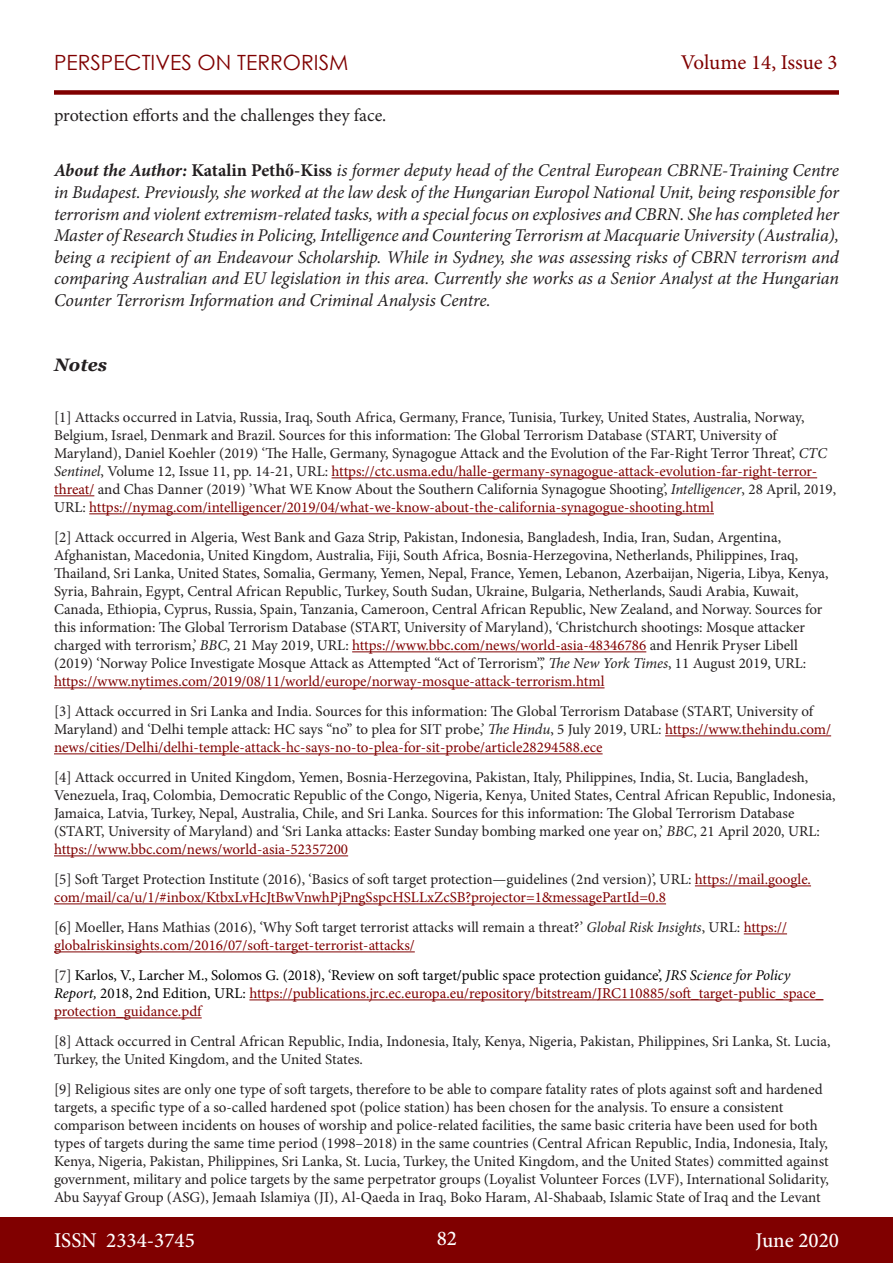
<style>
.page{position:relative;width:893px;height:1263px;background:#fff}
.page>*{position:absolute;margin:0;border:0;box-sizing:border-box;transform-origin:0 0}
.t1{font:500 21px "Minion Pro";color:#fff}
.t2{font:21px "Century Gothic";color:#800000}
.t3{font:21px "Minion Pro";letter-spacing:-.005em;color:#800000}
.t4{font:italic 18px/21.6px "Minion Pro";letter-spacing:-.01em;color:#231f20;text-align:justify}
.t5{font:18px "Minion Pro";color:#231f20}
.t6{font:italic 700 18px "Georgia";color:#231f20}
.Endnote_text{font:15px/18px "Minion Pro";color:#231f20}
.Endnote_text-2{font:15px/18px "Minion Pro";color:#800000}
.s1{font-weight:700}
.s2{font-weight:700;font-style:normal}
.s3{font-family:"Times New Roman";font-weight:700;font-style:normal}
.s4{font-style:italic}
.s5{color:#800000}
.s6{color:#231f20}
.s7{color:#000}
.s8{font-style:italic;color:#000}
</style>
<div class="page">
<div style="left:0;top:1217px;width:893px;height:46px;background:#800000"></div>
<div style="left:54px;top:90px;width:785px;height:5px;background:#800000"></div>
<hr style="left:332px;top:477px;width:485px;height:1px;background:#800000">
<hr style="left:54px;top:495px;width:40px;height:1px;background:#800000">
<hr style="left:89px;top:513px;width:625px;height:1px;background:#800000">
<hr style="left:352px;top:651px;width:294px;height:1px;background:#800000">
<hr style="left:54px;top:687px;width:550px;height:1px;background:#800000">
<hr style="left:665px;top:735px;width:166px;height:1px;background:#800000">
<hr style="left:54px;top:753px;width:549px;height:1px;background:#800000">
<hr style="left:54px;top:855px;width:294px;height:1px;background:#800000">
<hr style="left:695px;top:885px;width:116px;height:1px;background:#800000">
<hr style="left:54px;top:903px;width:612px;height:1px;background:#800000">
<hr style="left:744px;top:933px;width:43px;height:1px;background:#800000">
<hr style="left:54px;top:951px;width:361px;height:1px;background:#800000">
<hr style="left:249px;top:999px;width:574px;height:1px;background:#800000">
<hr style="left:54px;top:1017px;width:148px;height:1px;background:#800000">
<h1 class="t2" style="left:54px;top:47px;width:296px">PERSPECTIVES ON TERRORISM</h1>
<h1 class="t3" style="left:681px;top:48px;width:158px">Volume 14, Issue 3</h1>
<p class="t5" style="left:54px;top:103px;width:334px">protection efforts and the challenges they face.</p>
<p class="t4" style="left:54px;top:160px;width:786px"><span class="s1">About the Author:</span> <span class="s2">Katalin Peth</span><span class="s3">ő</span><span class="s2">-Kiss</span> is former deputy head of the Central European CBRNE-Training Centre in Budapest. Previously, she worked at the law desk of the Hungarian Europol National Unit, being responsible for terrorism and violent extremism-related tasks, with a special focus on explosives and CBRN. She has completed her Master of Research Studies in Policing, Intelligence and Countering Terrorism at Macquarie University (Australia), being a recipient of an Endeavour Scholarship. While in Sydney, she was assessing risks of CBRN terrorism and comparing Australian and EU legislation in this area. Currently she works as a Senior Analyst at the Hungarian Counter Terrorism Information and Criminal Analysis Centre.</p>
<p class="t6" style="left:54px;top:353px;width:55px">Notes</p>
<p class="Endnote_text" style="left:54px;top:409px;width:784px">[1] Attacks occurred in Latvia, Russia, Iraq, South Africa, Germany, France, Tunisia, Turkey, United States, Australia, Norway, Belgium, Israel, Denmark and Brazil. Sources for this information: The Global Terrorism Database (START, University of Maryland), Daniel Koehler (2019) ‘The Halle, Germany, Synagogue Attack and the Evolution of the Far-Right Terror Threat’, <span class="s4">CTC Sentinel</span>, Volume 12, Issue 11, pp. 14-21, URL: <span class="s5">https://ctc.usma.edu/halle-germany-synagogue-attack-evolution-far-right-terror&shy;threat/</span> and Chas Danner (2019) ’What WE Know About the Southern California Synagogue Shooting’, <span class="s4">Intelligencer</span>, 28 April, 2019, URL: <span class="s5">https://nymag.com/intelligencer/2019/04/what-we-know-about-the-california-synagogue-shooting.html</span></p>
<p class="Endnote_text" style="left:54px;top:529px;width:776px">[2] Attack occurred in Algeria, West Bank and Gaza Strip, Pakistan, Indonesia, Bangladesh, India, Iran, Sudan, Argentina, Afghanistan, Macedonia, United Kingdom, Australia, Fiji, South Africa, Bosnia-Herzegovina, Netherlands, Philippines, Iraq, Thailand, Sri Lanka, United States, Somalia, Germany, Yemen, Nepal, France, Yemen, Lebanon, Azerbaijan, Nigeria, Libya, Kenya, Syria, Bahrain, Egypt, Central African Republic, Turkey, South Sudan, Ukraine, Bulgaria, Netherlands, Saudi Arabia, Kuwait, Canada, Ethiopia, Cyprus, Russia, Spain, Tanzania, Cameroon, Central African Republic, New Zealand, and Norway. Sources for this information: The Global Terrorism Database (START, University of Maryland), ‘Christchurch shootings: Mosque attacker charged with terrorism,’ <span class="s4">BBC</span>, 21 May 2019, URL: <span class="s5">https://www.bbc.com/news/world-asia-48346786</span> and Henrik Pryser Libell (2019) ‘Norway Police Investigate Mosque Attack as Attempted “Act of Terrorism”,’ <span class="s4">The New York Times</span>, 11 August 2019, URL: <span class="s5">https://www.nytimes.com/2019/08/11/world/europe/norway-mosque-attack-terrorism.html</span></p>
<p class="Endnote_text" style="left:54px;top:703px;width:779px">[3] Attack occurred in Sri Lanka and India. Sources for this information: The Global Terrorism Database (START, University of<br>Maryland) and ‘Delhi temple attack: HC says “no” to plea for SIT probe,’ <span class="s4">The Hindu</span>, 5 July 2019, URL: <span class="s5">https://www.thehindu.com/ news/cities/Delhi/delhi-temple-attack-hc-says-no-to-plea-for-sit-probe/article28294588.ece</span></p>
<p class="Endnote_text" style="left:54px;top:769px;width:783px">[4] Attack occurred in United Kingdom, Yemen, Bosnia-Herzegovina, Pakistan, Italy, Philippines, India, St. Lucia, Bangladesh, Venezuela, Iraq, Colombia, Democratic Republic of the Congo, Nigeria, Kenya, United States, Central African Republic, Indonesia, Jamaica, Latvia, Turkey, Nepal, Australia, Chile, and Sri Lanka. Sources for this information: The Global Terrorism Database (START, University of Maryland) and ‘Sri Lanka attacks: Easter Sunday bombing marked one year on,’ <span class="s4">BBC</span>, 21 April 2020, URL: <span class="s5">https://www.bbc.com/news/world-asia-52357200</span></p>
<p class="Endnote_text-2" style="left:54px;top:871px;width:759px"><span class="s6">[5] Soft Target Protection Institute (2016), ‘Basics of soft target protection—guidelines (2nd version)’, URL:</span> https://mail.google. com/mail/ca/u/1/#inbox/KtbxLvHcJtBwVnwhPjPngSspcHSLLxZcSB?projector=1&amp;messagePartId=0.8</p>
<p class="Endnote_text" style="left:54px;top:919px;width:735px">[6] Moeller, Hans Mathias (2016), ‘Why Soft target terrorist attacks will remain a threat?’ <span class="s4">Global Risk Insights</span>, URL: <span class="s5">https:// globalriskinsights.com/2016/07/soft-target-terrorist-attacks/</span></p>
<p class="Endnote_text-2" style="left:54px;top:967px;width:771px"><span class="s6">[7]</span> <span class="s7">Karlos, V., Larcher M., Solomos G. (2018),</span> <span class="s6">‘</span><span class="s7">Review on soft target/public space protection guidance’,</span> <span class="s8">JRS Science for Policy<br>Report,</span> <span class="s7">2018, 2nd Edition, URL:</span> https://publications.jrc.ec.europa.eu/repository/bitstream/JRC110885/soft_target-public_space_ protection_guidance.pdf</p>
<p class="Endnote_text" style="left:54px;top:1033px;width:778px">[8] Attack occurred in Central African Republic, India, Indonesia, Italy, Kenya, Nigeria, Pakistan, Philippines, Sri Lanka, St. Lucia,<br>Turkey, the United Kingdom, and the United States.</p>
<p class="Endnote_text" style="left:54px;top:1081px;width:776px">[9] Religious sites are only one type of soft targets, therefore to be able to compare fatality rates of plots against soft and hardened targets, a specific type of a so-called hardened spot (police station) has been chosen for the analysis. To ensure a consistent comparison between incidents on houses of worship and police-related facilities, the same basic criteria have been used for both types of targets during the same time period (1998–2018) in the same countries (Central African Republic, India, Indonesia, Italy, Kenya, Nigeria, Pakistan, Philippines, Sri Lanka, St. Lucia, Turkey, the United Kingdom, and the United States) committed against government, military and police targets by the same perpetrator groups (Loyalist Volunteer Forces (LVF), International Solidarity, Abu Sayyaf Group (ASG), Jemaah Islamiya (JI), Al-Qaeda in Iraq, Boko Haram, Al-Shabaab, Islamic State of Iraq and the Levant</p>
<h1 class="t1" style="left:54px;top:1226px;width:142px">ISSN 2334-3745</h1>
<h1 class="t1" style="left:437px;top:1224px;width:22px">82</h1>
<h1 class="t1" style="left:756px;top:1226px;width:85px">June 2020</h1>
</div>
